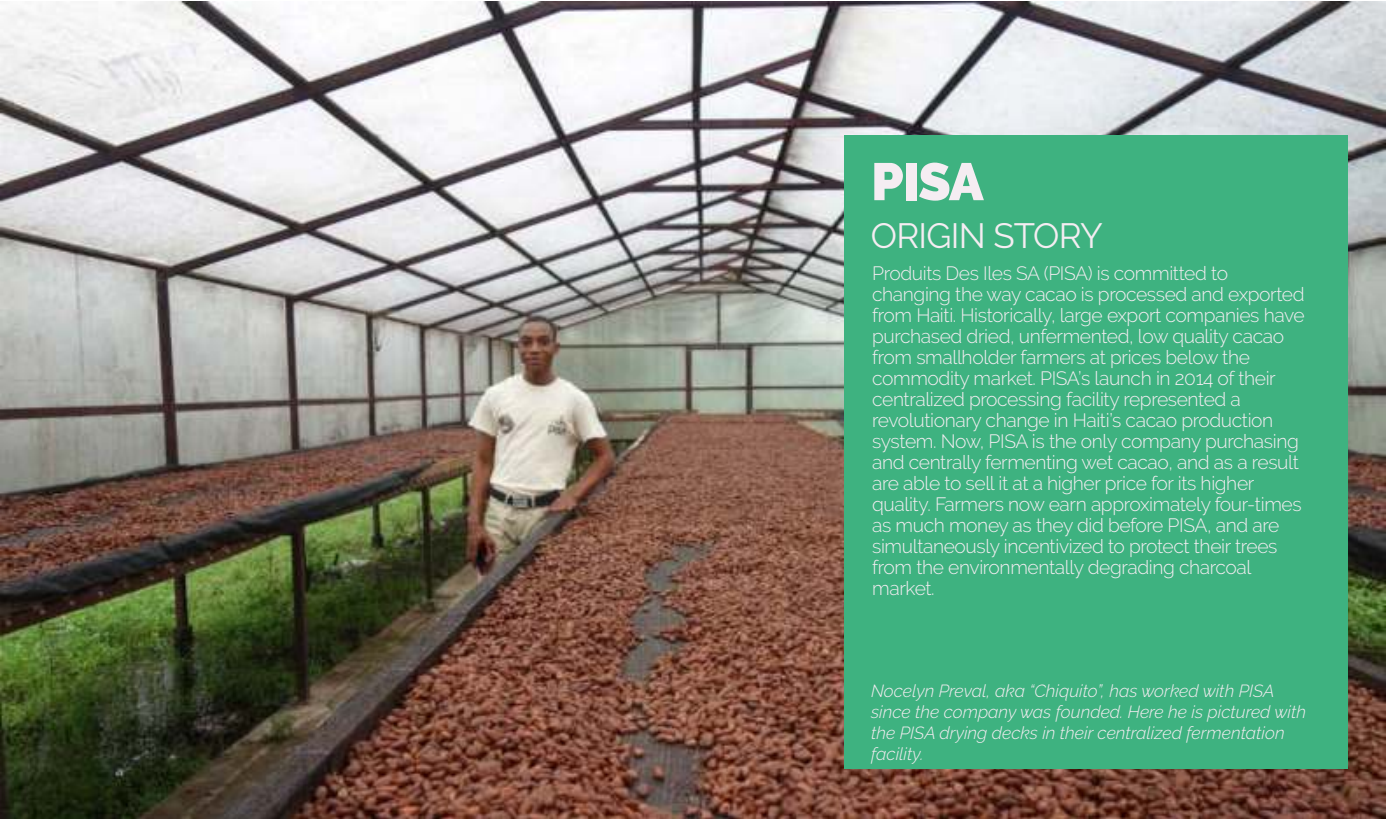
<style>
.page{position:relative;width:1386px;height:819px;background:#fff}
.page>*{position:absolute;margin:0;border:0;box-sizing:border-box;transform-origin:0 0}
.t1{font:900 52.5px "Raleway";color:#f5edf2}
.t2{font:35px "Raleway";letter-spacing:-.02em;color:#f5edf2}
.t3{font:300 19.25px/21px "Raleway";letter-spacing:-.02em;color:#f5edf2}
.t4{font:italic 300 17.5px/21px "Raleway";color:#f5edf2}
</style>
<div class="page">
<img style="left:0;top:1px;width:1386px;height:818px">
<div style="left:844px;top:135px;width:504px;height:634px;background:#3eb280"></div>
<h1 class="t1" style="left:871px;top:151px;width:114px">PISA</h1>
<h2 class="t2" style="left:871px;top:222px;width:234px">ORIGIN STORY</h2>
<p class="t3" style="left:872px;top:263px;width:434px">Produits Des Iles SA (PISA) is committed to changing the way cacao is processed and exported from Haiti. Historically, large export companies have purchased dried, unfermented, low quality cacao from smallholder farmers at prices below the commodity market. PISA’s launch in 2014 of their centralized processing facility represented a revolutionary change in Haiti’s cacao production system. Now, PISA is the only company purchasing and centrally fermenting wet cacao, and as a result are able to sell it at a higher price for its higher quality. Farmers now earn approximately four-times as much money as they did before PISA, and are simultaneously incentivized to protect their trees from the environmentally degrading charcoal market.</p>
<p class="t4" style="left:871px;top:682px;width:436px">Nocelyn Preval, aka “Chiquito”, has worked with PISA since the company was founded. Here he is pictured with the PISA drying decks in their centralized fermentation facility.</p>
</div>
